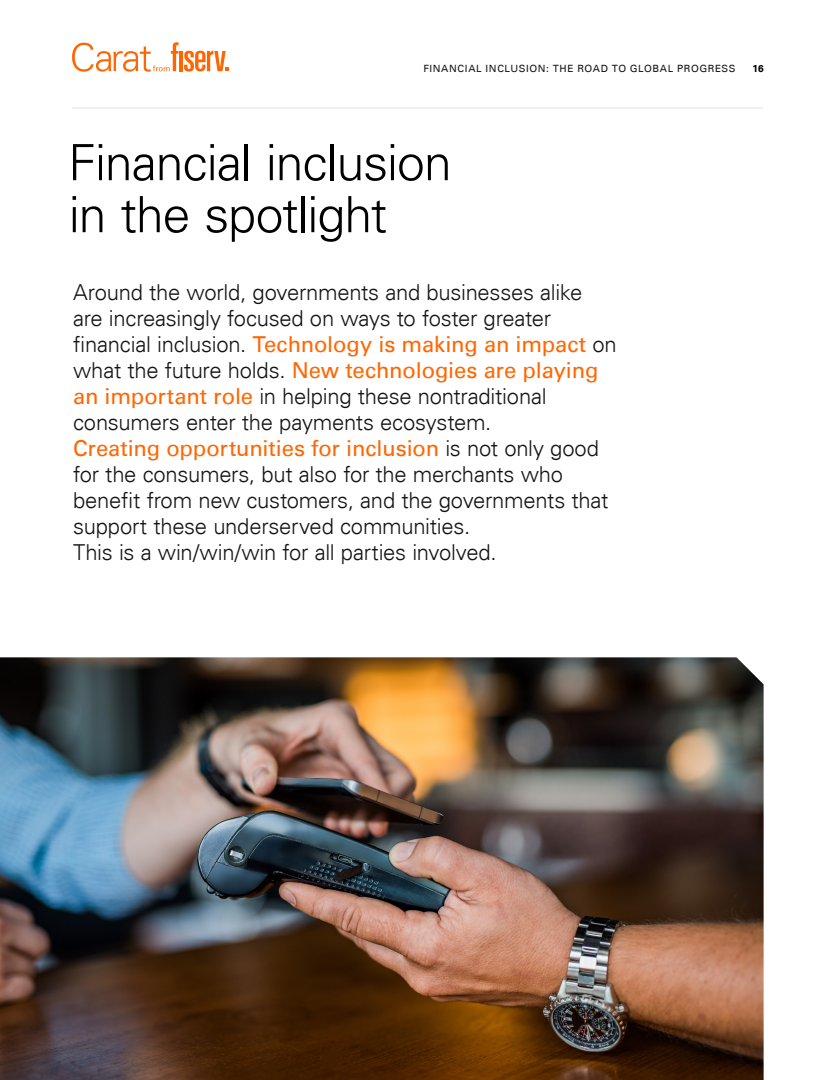
<style>
.page{position:relative;width:836px;height:1080px;background:#fff}
.page>*{position:absolute;margin:0;border:0;box-sizing:border-box;transform-origin:0 0}
.t1{font:300 50px/52px "Univers For Fiserv 45";letter-spacing:-.025em;color:#000}
.Medium_Body{font:300 22px/26px "Univers For Fiserv 45";letter-spacing:-.015em;color:#151515}
.t2{font:10px "Univers For Fiserv 55";letter-spacing:.06em;color:#151515}
.t3{font:700 10px "Univers For Fiserv 65";color:#000}
.s1{font-family:"Univers For Fiserv 55";font-weight:400;color:#f60}
</style>
<div class="page">
<img style="left:0;top:657px;width:763px;height:423px">
<hr style="left:72px;top:108px;width:691px;height:1px;background:#e3e3e3">
<hr style="left:179px;top:51px;width:4px;height:20px;background:#f60">
<svg style="left:184px;top:51px;width:45px;height:21px"></svg>
<svg style="left:72px;top:42px;width:106px;height:30px"></svg>
<p class="t2" style="left:423px;top:62px;width:313px">FINANCIAL INCLUSION: THE ROAD TO GLOBAL PROGRESS</p>
<p class="t3" style="left:752px;top:62px;width:13px">16</p>
<h1 class="t1" style="left:68px;top:137px;width:385px">Financial inclusion in the spotlight</h1>
<p class="Medium_Body" style="left:73px;top:279px;width:545px">Around the world, governments and businesses alike are increasingly focused on ways to foster greater financial inclusion. <span class="s1">Technology is making an impact</span> on what the future holds. <span class="s1">New technologies are playing an important role</span> in helping these nontraditional consumers enter the payments ecosystem.<br><span class="s1">Creating opportunities for inclusion</span> is not only good for the consumers, but also for the merchants who benefit from new customers, and the governments that support these underserved communities.<br>This is a win/win/win for all parties involved.</p>
</div>
